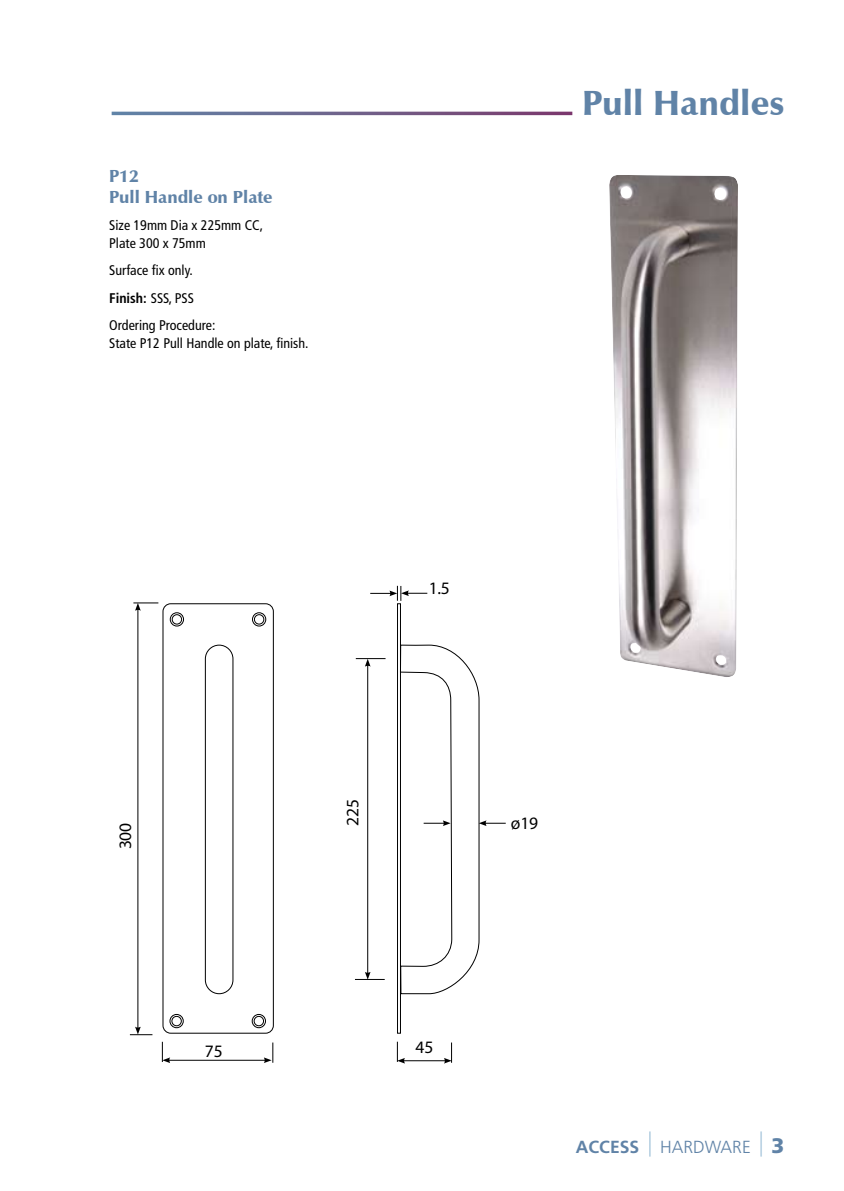
<style>
.page{position:relative;width:844px;height:1191px;background:#fff}
.page>*{position:absolute;margin:0;border:0;box-sizing:border-box;transform-origin:0 0}
.t1{font:900 35px "Zapf Humanist 601 BT";color:#6083a7}
.t2{font:900 17.5px/21px "Zapf Humanist 601 BT";color:#6083a7}
.t3{font:17.5px "Myriad";letter-spacing:-.01em;color:#000}
.t4{font:300 17.5px "Frutiger";color:#6083a7}
.t5{font:condensed 14px/27.5px "Frutiger";color:#000}
.s1{font-weight:700}
.s2{font-weight:900;font-size:21px}
</style>
<div class="page">
<hr style="left:648px;top:1131px;width:2px;height:25px;background:#bdd4e4">
<svg style="left:760px;top:1131px;width:1px;height:25px"></svg>
<svg style="left:162px;top:603px;width:317px;height:431px"></svg>
<hr style="left:403px;top:1060px;width:43px;height:1px;background:#000">
<svg style="left:397px;top:1041px;width:8px;height:22px"></svg>
<svg style="left:444px;top:1042px;width:8px;height:21px"></svg>
<hr style="left:168px;top:1060px;width:98px;height:1px;background:#000">
<svg style="left:162px;top:1041px;width:8px;height:22px"></svg>
<svg style="left:264px;top:1042px;width:9px;height:21px"></svg>
<hr style="left:137px;top:608px;width:1px;height:420px;background:#000">
<svg style="left:133px;top:602px;width:25px;height:9px"></svg>
<svg style="left:130px;top:1026px;width:22px;height:9px"></svg>
<hr style="left:367px;top:664px;width:1px;height:310px;background:#000">
<svg style="left:355px;top:971px;width:29px;height:9px"></svg>
<svg style="left:356px;top:658px;width:29px;height:8px"></svg>
<svg style="left:370px;top:586px;width:57px;height:15px"></svg>
<img style="left:609px;top:175px;width:128px;height:502px">
<svg style="left:478px;top:820px;width:27px;height:6px"></svg>
<svg style="left:423px;top:820px;width:27px;height:6px"></svg>
<p class="t2" style="left:109px;top:166px;width:165px">P12<br>Pull Handle on Plate</p>
<p class="t5" style="left:109px;top:217px;width:155px;line-height:17.5px">Size 19mm Dia x 225mm CC,<br>Plate 300 x 75mm</p>
<p class="t5" style="left:109px;top:257px;width:108px">Surface fix only.<br><span class="s1">Finish:</span> SSS, PSS<br>Ordering Procedure:</p>
<p class="t5" style="left:109px;top:329px;width:201px">State P12 Pull Handle on plate, finish.</p>
<h1 class="t1" style="left:582px;top:82px;width:204px">Pull Handles</h1>
<p class="t3" style="left:117px;top:849px;width:28px;rotate:-90deg">300</p>
<p class="t3" style="left:205px;top:1042px;width:19px">75</p>
<p class="t3" style="left:428px;top:579px;width:23px">1.5</p>
<p class="t3" style="left:344px;top:826px;width:28px;rotate:-90deg">225</p>
<p class="t3" style="left:511px;top:814px;width:29px">ø19</p>
<p class="t3" style="left:415px;top:1038px;width:19px">45</p>
<p class="t4" style="left:575px;top:1136px;width:210px"><span class="s1">ACCESS</span> HARDWARE <span class="s2">3</span></p>
</div>
